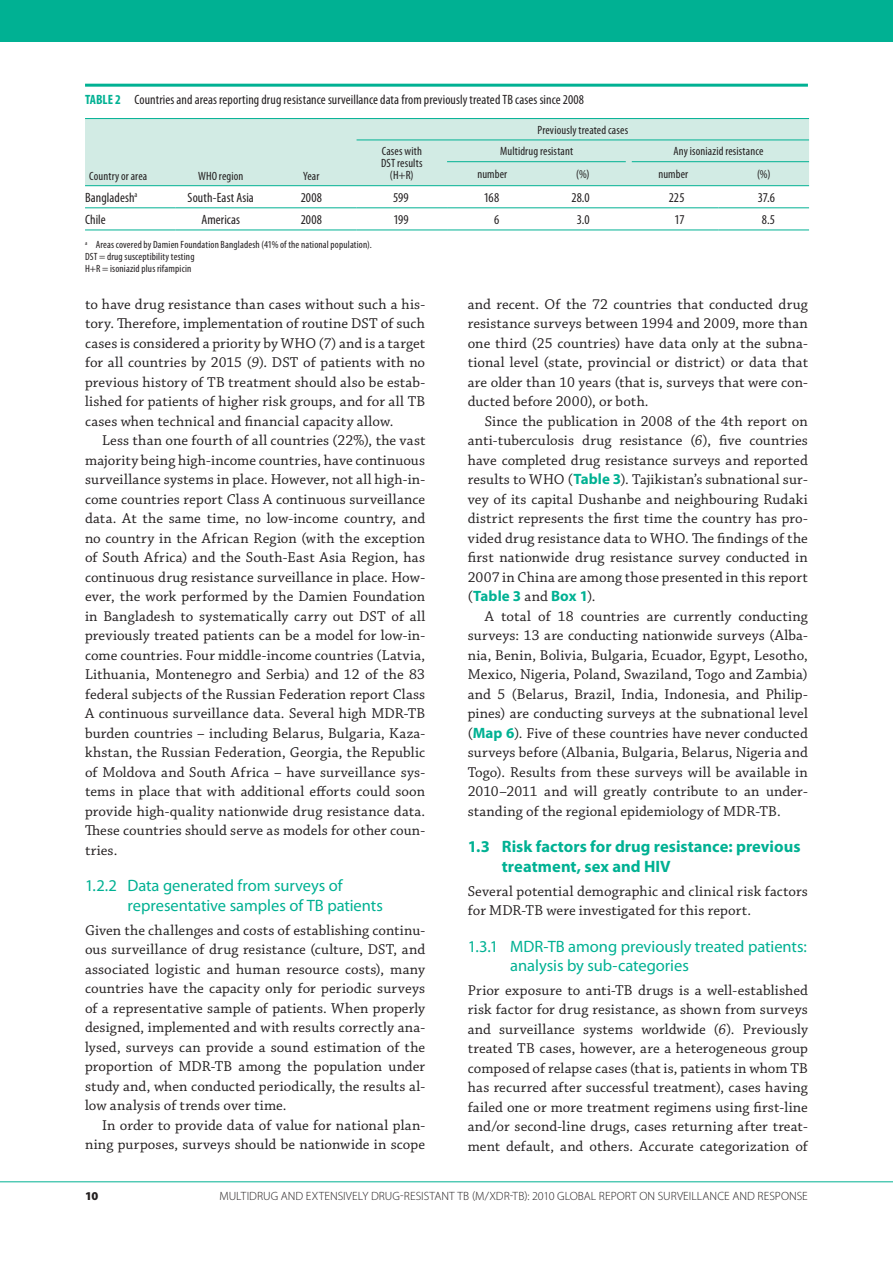
<style>
.page{position:relative;width:893px;height:1263px;background:#fff}
.page>*{position:absolute;margin:0;border:0;box-sizing:border-box;transform-origin:0 0}
.t1{font:16.5px/19.5px "Myriad Pro";letter-spacing:-.005em;color:#00b193}
.t2{font:700 16.5px/19.5px "Myriad Pro";color:#00b193}
.t3{font:15px/19.5px "Chaparral Pro";letter-spacing:.005em;color:#231f20;text-align:justify}
.t4{font:700 15px "Myriad Pro";letter-spacing:.005em;color:#00b193}
.t5{font:condensed 13.5px "Myriad Pro";letter-spacing:.01em;color:#231f20}
.t6{font:condensed 12px/12px "Myriad Pro";letter-spacing:.01em;color:#231f20;text-align:center}
.t7{font:300 12px "Myriad Pro";color:#231f20}
.t8{font:900 12px "Myriad Pro";color:#231f20}
.t9{font:condensed 10.5px/12px "Myriad Pro";letter-spacing:.015em;color:#231f20}
.s1{font-weight:700;color:#00b193}
.s2{font-style:italic}
.s3{font-family:"Myriad Pro";font-weight:700;color:#00b193}
.s4{font-family:"Chaparral Pro";font-weight:400;color:#231f20}
</style>
<div class="page">
<div style="left:0;top:0;width:893px;height:42px;background:#00b193"></div>
<hr style="left:0;top:1181px;width:893px;height:1px;background:#00b193">
<hr style="left:85px;top:84px;width:723px;height:3px;background:#00b193">
<div style="left:85px;top:119px;width:724px;height:66px;background:#d2ebe4"></div>
<hr style="left:85px;top:118px;width:724px;height:1px;background:#00b193">
<hr style="left:357px;top:140px;width:452px;height:1px;background:#00b193">
<hr style="left:447px;top:161px;width:362px;height:1px;background:#00b193">
<hr style="left:85px;top:185px;width:724px;height:1px;background:#00b193">
<hr style="left:85px;top:207px;width:91px;height:1px;background:#00b193">
<hr style="left:85px;top:230px;width:91px;height:1px;background:#00b193">
<hr style="left:176px;top:207px;width:181px;height:1px;background:#00b193">
<hr style="left:176px;top:230px;width:181px;height:1px;background:#00b193">
<hr style="left:357px;top:207px;width:90px;height:1px;background:#00b193">
<hr style="left:357px;top:230px;width:90px;height:1px;background:#00b193">
<hr style="left:447px;top:207px;width:272px;height:1px;background:#00b193">
<hr style="left:447px;top:230px;width:272px;height:1px;background:#00b193">
<hr style="left:719px;top:207px;width:90px;height:1px;background:#00b193">
<hr style="left:719px;top:230px;width:90px;height:1px;background:#00b193">
<div style="left:626px;top:149px;width:6px;height:29px;background:#d2ebe4"></div>
<p class="t5" style="left:85px;top:94px;width:501px"><span class="s1">TABLE 2</span> Countries and areas reporting drug resistance surveillance data from previously treated TB cases since 2008</p>
<p class="t6" style="left:89px;top:170px;width:59px">Country or area</p>
<p class="t6" style="left:198px;top:170px;width:47px">WHO region</p>
<p class="t6" style="left:303px;top:170px;width:18px">Year</p>
<p class="t6" style="left:537px;top:125px;width:92px">Previously treated cases</p>
<p class="t6" style="left:381px;top:146px;width:43px">Cases with<br>DST results (H+R)</p>
<p class="t6" style="left:500px;top:146px;width:75px">Multidrug resistant</p>
<p class="t6" style="left:674px;top:146px;width:91px">Any isoniazid resistance</p>
<p class="t6" style="left:477px;top:169px;width:31px">number</p>
<p class="t6" style="left:576px;top:169px;width:15px">(%)</p>
<p class="t6" style="left:658px;top:169px;width:31px">number</p>
<p class="t6" style="left:757px;top:169px;width:15px">(%)</p>
<p class="t5" style="left:85px;top:192px;width:54px">Bangladesh<sup>a</sup></p>
<p class="t5" style="left:188px;top:192px;width:68px">South-East Asia</p>
<p class="t5" style="left:301px;top:192px;width:23px">2008</p>
<p class="t5" style="left:393px;top:192px;width:17px">599</p>
<p class="t5" style="left:484px;top:192px;width:17px">168</p>
<p class="t5" style="left:571px;top:192px;width:20px">28.0</p>
<p class="t5" style="left:669px;top:192px;width:17px">225</p>
<p class="t5" style="left:758px;top:192px;width:19px">37.6</p>
<p class="t5" style="left:85px;top:214px;width:22px">Chile</p>
<p class="t5" style="left:201px;top:214px;width:40px">Americas</p>
<p class="t5" style="left:301px;top:214px;width:23px">2008</p>
<p class="t5" style="left:393px;top:214px;width:17px">199</p>
<p class="t5" style="left:494px;top:214px;width:7px">6</p>
<p class="t5" style="left:577px;top:214px;width:14px">3.0</p>
<p class="t5" style="left:675px;top:214px;width:11px">17</p>
<p class="t5" style="left:762px;top:214px;width:15px">8.5</p>
<p class="t9" style="left:85px;top:239px;width:288px"><sup>a</sup> Areas covered by Damien Foundation Bangladesh (41% of the national population).<br>DST = drug susceptibility testing<br>H+R = isoniazid plus rifampicin</p>
<p class="t3" style="left:468px;top:295px;width:342px">and recent. Of the 72 countries that conducted drug resistance surveys between 1994 and 2009, more than one third (25 countries) have data only at the subna&shy;tional level (state, provincial or district) or data that are older than 10 years (that is, surveys that were con&shy;ducted before 2000), or both.</p>
<p class="t3" style="left:468px;top:412px;width:342px;text-indent:17px">Since the publication in 2008 of the 4th report on anti-tuberculosis drug resistance (<span class="s2">6</span>), five countries have completed drug resistance surveys and reported results to WHO (<span class="s3">Table 3</span>). Tajikistan’s subnational sur&shy;vey of its capital Dushanbe and neighbouring Rudaki district represents the first time the country has pro&shy;vided drug resistance data to WHO. The findings of the first nationwide drug resistance survey conducted in 2007 in China are among those presented in this report</p>
<p class="t4" style="left:468px;top:590px;width:129px"><span class="s4">(</span>Table 3 <span class="s4">and</span> Box 1<span class="s4">).</span></p>
<p class="t3" style="left:468px;top:607px;width:342px;text-indent:17px">A total of 18 countries are currently conducting surveys: 13 are conducting nationwide surveys (Alba&shy;nia, Benin, Bolivia, Bulgaria, Ecuador, Egypt, Lesotho, Mexico, Nigeria, Poland, Swaziland, Togo and Zambia) and 5 (Belarus, Brazil, India, Indonesia, and Philip&shy;pines) are conducting surveys at the subnational level (<span class="s3">Map 6</span>). Five of these countries have never conducted surveys before (Albania, Bulgaria, Belarus, Nigeria and Togo). Results from these surveys will be available in 2010–2011 and will greatly contribute to an under&shy;standing of the regional epidemiology of MDR-TB.</p>
<p class="t2" style="left:502px;top:838px;width:300px;text-indent:-34px">1.3 Risk factors for drug resistance: previous treatment, sex and HIV</p>
<p class="t3" style="left:468px;top:882px;width:342px">Several potential demographic and clinical risk factors for MDR-TB were investigated for this report.</p>
<p class="t1" style="left:510px;top:937px;width:298px;text-indent:-43px">1.3.1 MDR-TB among previously treated patients: analysis by sub-categories</p>
<p class="t3" style="left:468px;top:981px;width:342px">Prior exposure to anti-TB drugs is a well-established risk factor for drug resistance, as shown from surveys and surveillance systems worldwide (<span class="s2">6</span>). Previously treated TB cases, however, are a heterogeneous group composed of relapse cases (that is, patients in whom TB has recurred after successful treatment), cases having failed one or more treatment regimens using first-line and/or second-line drugs, cases returning after treat&shy;ment default, and others. Accurate categorization of</p>
<p class="t3" style="left:85px;top:295px;width:342px">to have drug resistance than cases without such a his&shy;tory. Therefore, implementation of routine DST of such cases is considered a priority by WHO (<span class="s2">7</span>) and is a target for all countries by 2015 (<span class="s2">9</span>). DST of patients with no previous history of TB treatment should also be estab&shy;lished for patients of higher risk groups, and for all TB cases when technical and financial capacity allow.</p>
<p class="t3" style="left:85px;top:432px;width:342px;text-indent:17px">Less than one fourth of all countries (22%), the vast majority being high-income countries, have continuous surveillance systems in place. However, not all high-in&shy;come countries report Class A continuous surveillance data. At the same time, no low-income country, and no country in the African Region (with the exception of South Africa) and the South-East Asia Region, has continuous drug resistance surveillance in place. How&shy;ever, the work performed by the Damien Foundation in Bangladesh to systematically carry out DST of all previously treated patients can be a model for low-in&shy;come countries. Four middle-income countries (Latvia, Lithuania, Montenegro and Serbia) and 12 of the 83 federal subjects of the Russian Federation report Class A continuous surveillance data. Several high MDR-TB burden countries – including Belarus, Bulgaria, Kaza&shy;khstan, the Russian Federation, Georgia, the Republic of Moldova and South Africa – have surveillance sys&shy;tems in place that with additional efforts could soon provide high-quality nationwide drug resistance data.<br>These countries should serve as models for other coun&shy;tries.</p>
<p class="t1" style="left:128px;top:877px;width:257px;text-indent:-43px">1.2.2 Data generated from surveys of representative samples of TB patients</p>
<p class="t3" style="left:85px;top:921px;width:342px">Given the challenges and costs of establishing continu&shy;ous surveillance of drug resistance (culture, DST, and associated logistic and human resource costs), many countries have the capacity only for periodic surveys of a representative sample of patients. When properly designed, implemented and with results correctly ana&shy;lysed, surveys can provide a sound estimation of the proportion of MDR-TB among the population under study and, when conducted periodically, the results al&shy;low analysis of trends over time.</p>
<p class="t3" style="left:85px;top:1116px;width:342px;text-align:right">In order to provide data of value for national plan&shy;ning purposes, surveys should be nationwide in scope</p>
<p class="t8" style="left:85px;top:1188px;width:15px">10</p>
<p class="t7" style="left:219px;top:1191px;width:590px">MULTIDRUG AND EXTENSIVELY DRUG-RESISTANT TB (M/XDR-TB): 2010 GLOBAL REPORT ON SURVEILLANCE AND RESPONSE</p>
</div>
